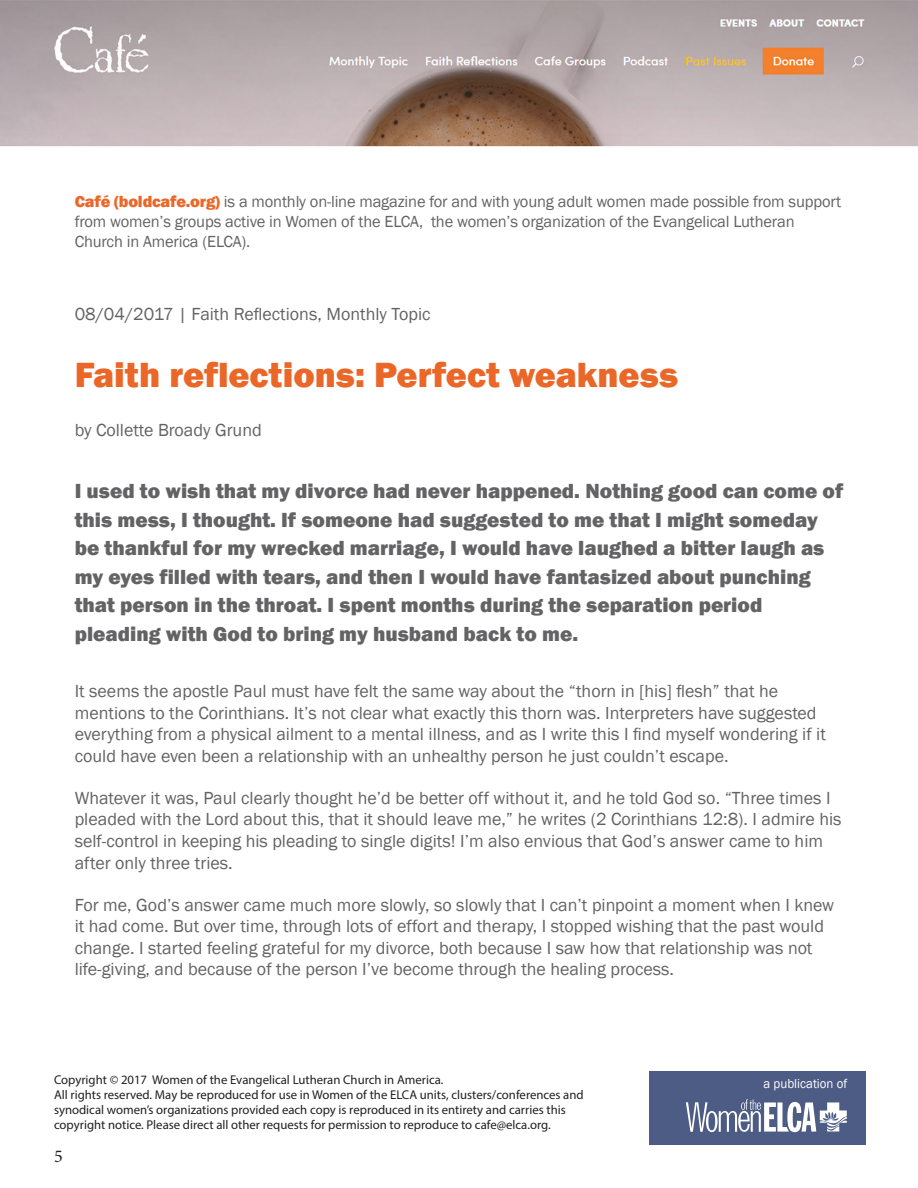
<style>
.page{position:relative;width:918px;height:1188px;background:#fff}
.page>*{position:absolute;margin:0;border:0;box-sizing:border-box;transform-origin:0 0}
.Headline{font:800 36px "Franklin Gothic";color:#ea6728}
.intro_graph{font:800 21px/28.5px "Franklin Gothic";color:#636366}
.Body_text{font:18px/21.6px "Franklin Gothic";color:#636366}
.t1{font:18px "Minion Pro";color:#231f20}
.t2{font:16.5px/19.8px "Franklin Gothic";letter-spacing:-.01em;color:#636366}
.t3{font:13.35px "Franklin Gothic";color:#fff;scale:.96 1}
.t4{font:12.75px/15.3px "Myriad Pro";color:#231f20}
.s1{font-weight:800;color:#ea6728}
</style>
<div class="page">
<img style="left:0;top:0;width:918px;height:147px">
<div style="left:649px;top:1071px;width:216px;height:74px;background:#4d5c85"></div>
<svg style="left:686px;top:1099px;width:161px;height:33px"></svg>
<p class="t2" style="left:75px;top:192px;width:768px"><span class="s1">Café (boldcafe.org)</span> is a monthly on-line magazine for and with young adult women made possible from support from women’s groups active in Women of the ELCA, the women’s organization of the Evangelical Lutheran<br>Church in America (ELCA).</p>
<p class="Body_text" style="left:75px;top:304px;width:357px">08/04/2017 | Faith Reflections, Monthly Topic</p>
<p class="Headline" style="left:75px;top:352px;width:605px">Faith reflections: Perfect weakness</p>
<p class="Body_text" style="left:75px;top:419px;width:189px">by Collette Broady Grund</p>
<p class="intro_graph" style="left:75px;top:477px;width:770px">I used to wish that my divorce had never happened. Nothing good can come of this mess, I thought. If someone had suggested to me that I might someday be thankful for my wrecked marriage, I would have laughed a bitter laugh as my eyes filled with tears, and then I would have fantasized about punching that person in the throat. I spent months during the separation period pleading with God to bring my husband back to me.</p>
<p class="Body_text" style="left:75px;top:681px;width:753px">It seems the apostle Paul must have felt the same way about the “thorn in [his] flesh” that he mentions to the Corinthians. It’s not clear what exactly this thorn was. Interpreters have suggested everything from a physical ailment to a mental illness, and as I write this I find myself wondering if it could have even been a relationship with an unhealthy person he just couldn’t escape.</p>
<p class="Body_text" style="left:75px;top:787px;width:768px">Whatever it was, Paul clearly thought he’d be better off without it, and he told God so. “Three times I pleaded with the Lord about this, that it should leave me,” he writes (2 Corinthians 12:8). I admire his self-control in keeping his pleading to single digits! I’m also envious that God’s answer came to him after only three tries.</p>
<p class="Body_text" style="left:75px;top:894px;width:761px">For me, God’s answer came much more slowly, so slowly that I can’t pinpoint a moment when I knew it had come. But over time, through lots of effort and therapy, I stopped wishing that the past would change. I started feeling grateful for my divorce, both because I saw how that relationship was not life-giving, and because of the person I’ve become through the healing process.</p>
<p class="t4" style="left:54px;top:1071px;width:531px">Copyright © 2017 Women of the Evangelical Lutheran Church in America.<br>All rights reserved. May be reproduced for use in Women of the ELCA units, clusters/conferences and synodical women’s organizations provided each copy is reproduced in its entirety and carries this copyright notice. Please direct all other requests for permission to reproduce to cafe@elca.org.</p>
<p class="t3" style="left:764px;top:1075px;width:89px">a publication of</p>
<p class="t1" style="left:54px;top:1144px;width:10px">5</p>
</div>
